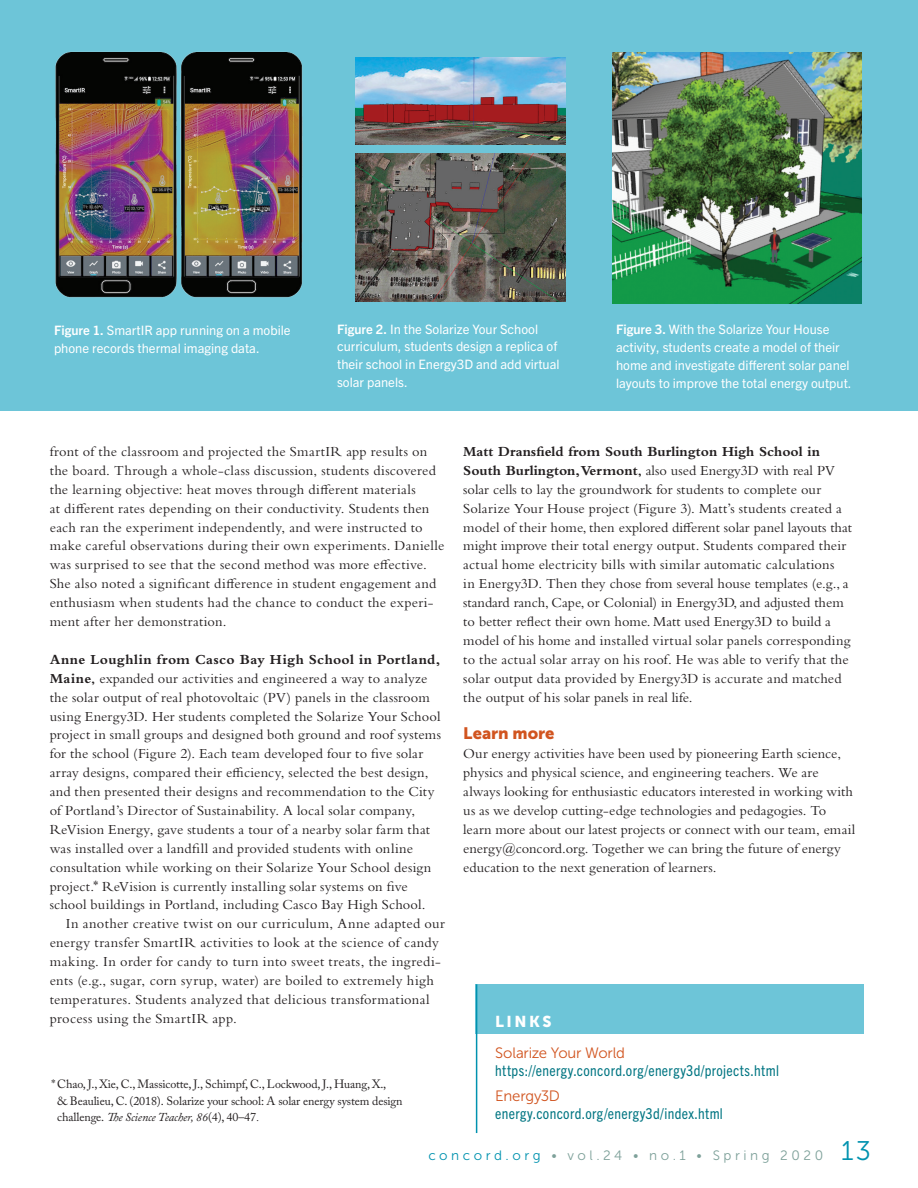
<style>
.page{position:relative;width:918px;height:1188px;background:#fff}
.page>*{position:absolute;margin:0;border:0;box-sizing:border-box;transform-origin:0 0}
.t1{font:16.5px "Museo Sans 900";color:#d1541f}
.t2{font:15.75px "Museo Sans 900";letter-spacing:.16em;color:#fff}
.t3{font:condensed 15px "Trade Gothic Next LT Pro";letter-spacing:.025em;color:#007582}
.t4{font:15px "Museo Sans 300";letter-spacing:-.015em;color:#d1541f}
.t5{font:14.4px/18.9px "Bembo Std";letter-spacing:.015em;color:#231f20}
.t6{font:13.5px "Museo Sans 300";letter-spacing:.26em;color:#7ea19a}
.t7{font:13.05px/17.9px "Trade Gothic Next LT Pro";color:#fff}
.t8{font:12px/16.5px "Adobe Caslon Pro";letter-spacing:-.01em;color:#231f20}
.s1{font-weight:700}
.s2{font-weight:600}
.s3{font-family:"Adobe Caslon Pro"}
.s4{font-style:italic}
.s5{font-family:"Bembo Std"}
.s6{color:#0092af}
.s7{font-size:27px;color:#0092af}
</style>
<div class="page">
<div style="left:0;top:0;width:918px;height:410px;background:#6dc5d8"></div>
<div style="left:476px;top:984px;width:388px;height:49px;background:#6dc5d8"></div>
<hr style="left:476px;top:984px;width:1px;height:149px;background:#0092af">
<img style="left:55px;top:51px;width:248px;height:247px">
<img style="left:355px;top:57px;width:211px;height:87px">
<img style="left:355px;top:153px;width:211px;height:148px">
<img style="left:613px;top:53px;width:249px;height:250px">
<p class="t7" style="left:54px;top:320px;width:238px"><span class="s1">Figure 1.</span> SmartIR app running on a mobile phone records thermal imaging data.</p>
<p class="t7" style="left:337px;top:319px;width:224px"><span class="s1">Figure 2.</span> In the Solarize Your School curriculum, students design a replica of their school in Energy3D and add virtual solar panels.</p>
<p class="t7" style="left:616px;top:320px;width:237px"><span class="s1">Figure 3.</span> With the Solarize Your House activity, students create a model of their home and investigate different solar panel layouts to improve the total energy output.</p>
<p class="t5" style="left:50px;top:442px;width:396px">front of the classroom and projected the SmartIR app results on the board. Through a whole-class discussion, students discovered the learning objective: heat moves through different materials<br>at different rates depending on their conductivity. Students then each ran the experiment independently, and were instructed to make careful observations during their own experiments. Danielle was surprised to see that the second method was more effective.<br>She also noted a significant difference in student engagement and enthusiasm when students had the chance to conduct the experi&shy;ment after her demonstration.</p>
<p class="t5" style="left:50px;top:650px;width:393px"><span class="s1">Anne Loughlin from Casco Bay High School in Portland, Maine</span><span class="s2">,</span> expanded our activities and engineered a way to analyze the solar output of real photovoltaic (PV) panels in the classroom using Energy3D. Her students completed the Solarize Your School project in small groups and designed both ground and roof systems for the school (Figure 2). Each team developed four to five solar array designs, compared their efficiency, selected the best design, and then presented their designs and recommendation to the City of Portland’s Director of Sustainability. A local solar company, ReVision Energy, gave students a tour of a nearby solar farm that was installed over a landfill and provided students with online consultation while working on their Solarize Your School design project.<span class="s3">*</span> ReVision is currently installing solar systems on five school buildings in Portland, including Casco Bay High School.</p>
<p class="t5" style="left:50px;top:914px;width:397px;text-indent:16px">In another creative twist on our curriculum, Anne adapted our energy transfer SmartIR activities to look at the science of candy making. In order for candy to turn into sweet treats, the ingredi&shy;ents (e.g., sugar, corn syrup, water) are boiled to extremely high temperatures. Students analyzed that delicious transformational process using the SmartIR app.</p>
<p class="t8" style="left:57px;top:1076px;width:347px;text-indent:-6px">* Chao, J., Xie, C., Massicotte, J., Schimpf, C., Lockwood, J., Huang, X.,<br>&amp; Beaulieu, C. (2018). Solarize your school: A solar energy system design challenge. <span class="s4">The Science Teacher, 86</span>(4), 40–47<span class="s5">.</span></p>
<p class="t5" style="left:463px;top:442px;width:390px"><span class="s1">Matt Dransfield from South Burlington High School in South Burlington, Vermont</span><span class="s2">,</span> also used Energy3D with real PV solar cells to lay the groundwork for students to complete our Solarize Your House project (Figure 3). Matt’s students created a model of their home, then explored different solar panel layouts that might improve their total energy output. Students compared their actual home electricity bills with similar automatic calculations<br>in Energy3D. Then they chose from several house templates (e.g., a standard ranch, Cape, or Colonial) in Energy3D, and adjusted them to better reflect their own home. Matt used Energy3D to build a model of his home and installed virtual solar panels corresponding to the actual solar array on his roof. He was able to verify that the solar output data provided by Energy3D is accurate and matched the output of his solar panels in real life.</p>
<p class="t1" style="left:463px;top:724px;width:93px">Learn more</p>
<p class="t5" style="left:463px;top:744px;width:394px">Our energy activities have been used by pioneering Earth science, physics and physical science, and engineering teachers. We are always looking for enthusiastic educators interested in working with us as we develop cutting-edge technologies and pedagogies. To learn more about our latest projects or connect with our team, email energy@concord.org. Together we can bring the future of energy education to the next generation of learners.</p>
<p class="t2" style="left:495px;top:1012px;width:58px">LINKS</p>
<p class="t4" style="left:495px;top:1045px;width:131px">Solarize Your World</p>
<p class="t3" style="left:495px;top:1061px;width:285px">https://energy.concord.org/energy3d/projects.html</p>
<p class="t4" style="left:495px;top:1088px;width:66px">Energy3D</p>
<p class="t3" style="left:495px;top:1103px;width:229px">energy.concord.org/energy3d/index.html</p>
<p class="t6" style="left:428px;top:1148px;width:444px"><span class="s6">concord.org</span> • vol.24 • no.1 • Spring 2020 <span class="s7">13</span></p>
</div>
